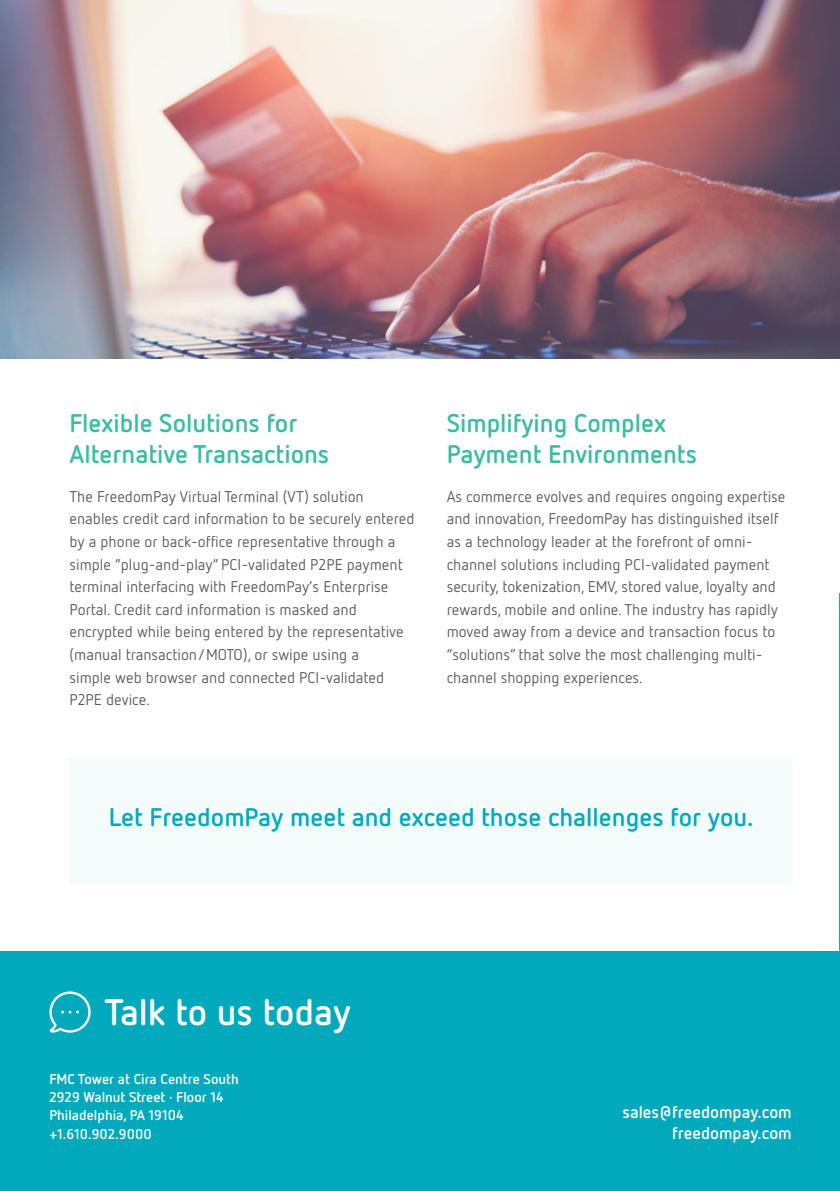
<style>
.page{position:relative;width:840px;height:1191px;background:#fff}
.page>*{position:absolute;margin:0;border:0;box-sizing:border-box;transform-origin:0 0}
.t1{font:700 36.8px "Netto OT";color:#fff}
.t2{font:700 25.4px/31.2px "Netto OT";color:#39bda0}
.t3{font:700 25.4px "Netto OT";color:#00aabc}
.t4{font:700 17px/21.2px "Netto OT";color:#fff;text-align:right}
.t5{font:15.6px/22.6px "Netto OT";color:#57585a}
.t6{font:700 14.2px/18.4px "Netto OT";color:#fff}
</style>
<div class="page">
<svg style="left:839px;top:0;width:1px;height:1191px"></svg>
<div style="left:0;top:951px;width:839px;height:240px;background:#00aabc"></div>
<svg style="left:49px;top:991px;width:42px;height:41px"></svg>
<div style="left:69px;top:758px;width:722px;height:125px;background:#f3fbfb"></div>
<img style="left:0;top:0;width:839px;height:359px">
<p class="t2" style="left:69px;top:406px;width:261px">Flexible Solutions for<br>Alternative Transactions</p>
<p class="t5" style="left:69px;top:484px;width:346px">The FreedomPay Virtual Terminal (VT) solution enables credit card information to be securely entered by a phone or back-office representative through a simple “plug-and-play” PCI-validated P2PE payment terminal interfacing with FreedomPay’s Enterprise Portal. Credit card information is masked and encrypted while being entered by the representative (manual transaction/MOTO), or swipe using a<br>simple web browser and connected PCI-validated P2PE device.</p>
<p class="t2" style="left:446px;top:406px;width:252px">Simplifying Complex<br>Payment Environments</p>
<p class="t5" style="left:446px;top:484px;width:340px">As commerce evolves and requires ongoing expertise and innovation, FreedomPay has distinguished itself as a technology leader at the forefront of omni&shy;channel solutions including PCI-validated payment security, tokenization, EMV, stored value, loyalty and rewards, mobile and online. The industry has rapidly moved away from a device and transaction focus to “solutions” that solve the most challenging multi&shy;channel shopping experiences.</p>
<p class="t3" style="left:109px;top:801px;width:646px">Let FreedomPay meet and exceed those challenges for you.</p>
<p class="t1" style="left:104px;top:988px;width:247px">Talk to us today</p>
<p class="t6" style="left:49px;top:1069px;width:191px">FMC Tower at Cira Centre South<br>2929 Walnut Street · Floor 14<br>Philadelphia, PA 19104 +1.610.902.9000</p>
<p class="t4" style="left:622px;top:1100px;width:171px">sales@freedompay.com freedompay.com</p>
</div>
